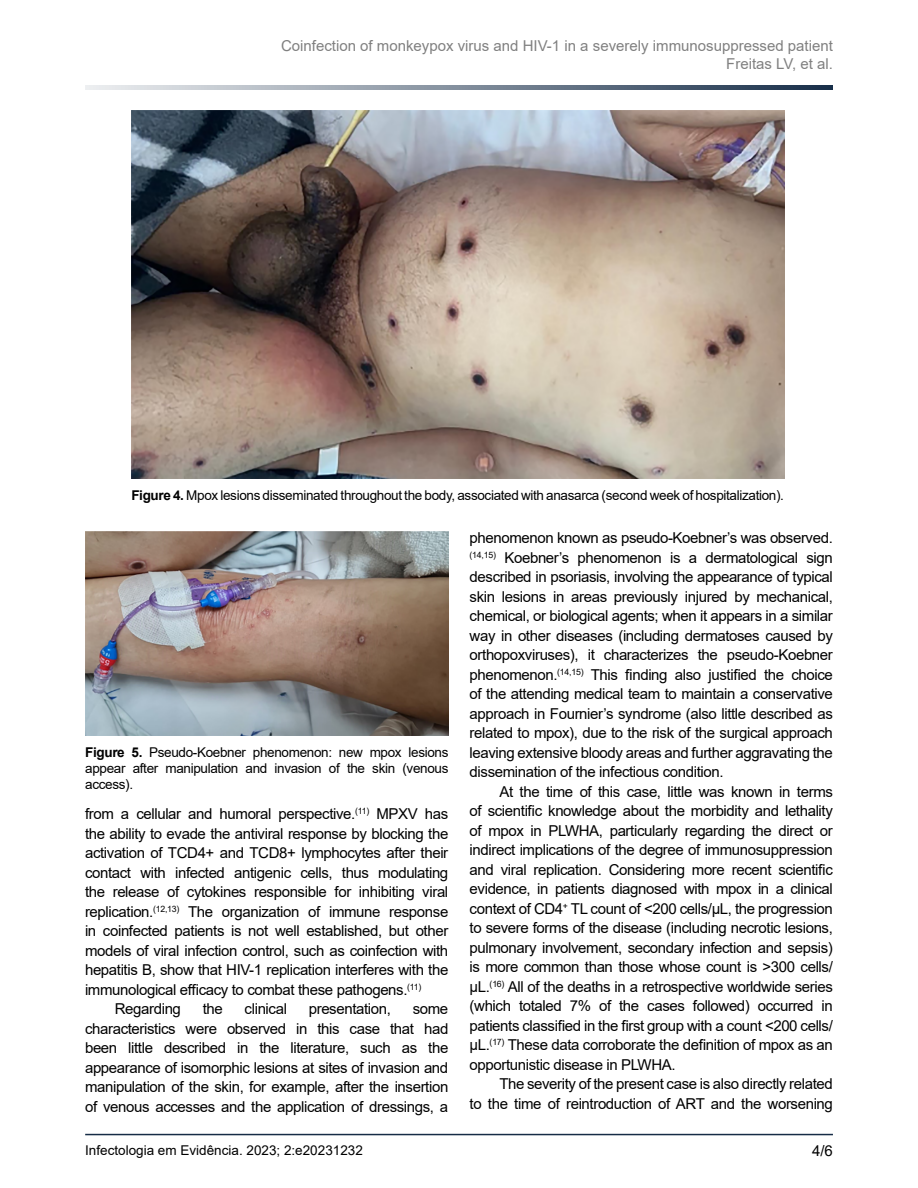
<style>
.page{position:relative;width:918px;height:1188px;background:#fff}
.page>*{position:absolute;margin:0;border:0;box-sizing:border-box;transform-origin:0 0}
.t1{font:15px/19.5px "Arial";letter-spacing:-.025em;color:#000;text-align:justify}
.t2{font:15px/18px "Arial";color:#808080;text-align:right}
.t3{font:13.5px/16.2px "Arial";letter-spacing:-.025em;color:#000;text-align:justify}
.t4{font:13.5px "Arial";color:#000}
.s1{font-weight:700}
</style>
<div class="page">
<svg style="left:85px;top:86px;width:748px;height:4px;background:#828e9d"></svg>
<hr style="left:85px;top:1134px;width:748px;height:1px;background:#162c46">
<img style="left:131px;top:111px;width:653px;height:368px">
<img style="left:85px;top:531px;width:364px;height:205px">
<p class="t2" style="left:281px;top:37px;width:553px">Coinfection of monkeypox virus and HIV-1 in a severely immunosuppressed patient<br>Freitas LV, et al.</p>
<p class="t3" style="left:131px;top:487px;width:654px"><span class="s1">Figure 4.</span> Mpox lesions disseminated throughout the body, associated with anasarca (second week of hospitalization).</p>
<p class="t3" style="left:85px;top:744px;width:365px"><span class="s1">Figure 5.</span> Pseudo-Koebner phenomenon: new mpox lesions appear after manipulation and invasion of the skin (venous access).</p>
<p class="t1" style="left:85px;top:804px;width:365px">from a cellular and humoral perspective.<sup>(11)</sup> MPXV has</p>
<p class="t1" style="left:85px;top:824px;width:365px">the ability to evade the antiviral response by blocking the</p>
<p class="t1" style="left:85px;top:843px;width:365px">activation of TCD4+ and TCD8+ lymphocytes after their</p>
<p class="t1" style="left:85px;top:863px;width:365px">contact with infected antigenic cells, thus modulating</p>
<p class="t1" style="left:85px;top:882px;width:365px">the release of cytokines responsible for inhibiting viral</p>
<p class="t1" style="left:85px;top:902px;width:365px">replication.<sup>(12,13)</sup> The organization of immune response</p>
<p class="t1" style="left:85px;top:921px;width:365px">in coinfected patients is not well established, but other</p>
<p class="t1" style="left:85px;top:941px;width:365px">models of viral infection control, such as coinfection with</p>
<p class="t1" style="left:85px;top:960px;width:365px">hepatitis B, show that HIV-1 replication interferes with the</p>
<p class="t1" style="left:85px;top:980px;width:338px">immunological efficacy to combat these pathogens.<sup>(11)</sup></p>
<p class="t1" style="left:115px;top:999px;width:68px">Regarding</p>
<p class="t1" style="left:203px;top:999px;width:22px">the</p>
<p class="t1" style="left:245px;top:999px;width:44px">clinical</p>
<p class="t1" style="left:309px;top:999px;width:84px">presentation,</p>
<p class="t1" style="left:85px;top:999px;width:365px;text-indent:328px">some characteristics were observed in this case that had been little described in the literature, such as the appearance of isomorphic lesions at sites of invasion and manipulation of the skin, for example, after the insertion of venous accesses and the application of dressings, a</p>
<p class="t1" style="left:470px;top:528px;width:365px">phenomenon known as pseudo-Koebner’s was observed. <sup>(14,15)</sup> Koebner’s phenomenon is a dermatological sign described in psoriasis, involving the appearance of typical skin lesions in areas previously injured by mechanical, chemical, or biological agents; when it appears in a similar way in other diseases (including dermatoses caused by orthopoxviruses), it characterizes the pseudo-Koebner phenomenon.<sup>(14,15)</sup> This finding also justified the choice of the attending medical team to maintain a conservative approach in Fournier’s syndrome (also little described as related to mpox), due to the risk of the surgical approach leaving extensive bloody areas and further aggravating the dissemination of the infectious condition.</p>
<p class="t1" style="left:470px;top:781px;width:365px;text-indent:30px">At the time of this case, little was known in terms of scientific knowledge about the morbidity and lethality of mpox in PLWHA, particularly regarding the direct or indirect implications of the degree of immunosuppression and viral replication. Considering more recent scientific evidence, in patients diagnosed with mpox in a clinical context of CD4<sup>+</sup> TL count of &lt;200 cells/µL, the progression to severe forms of the disease (including necrotic lesions, pulmonary involvement, secondary infection and sepsis) is more common than those whose count is &gt;300 cells/ µL.<sup>(16)</sup> All of the deaths in a retrospective worldwide series (which totaled 7% of the cases followed) occurred in patients classified in the first group with a count &lt;200 cells/ µL.<sup>(17)</sup> These data corroborate the definition of mpox as an opportunistic disease in PLWHA.</p>
<p class="t1" style="left:470px;top:1074px;width:365px;text-align:right">The severity of the present case is also directly related<br>to the time of reintroduction of ART and the worsening</p>
<p class="t4" style="left:85px;top:1141px;width:279px">Infectologia em Evidência. 2023; 2:e20231232</p>
<p class="t1" style="left:812px;top:1141px;width:22px">4/6</p>
</div>
